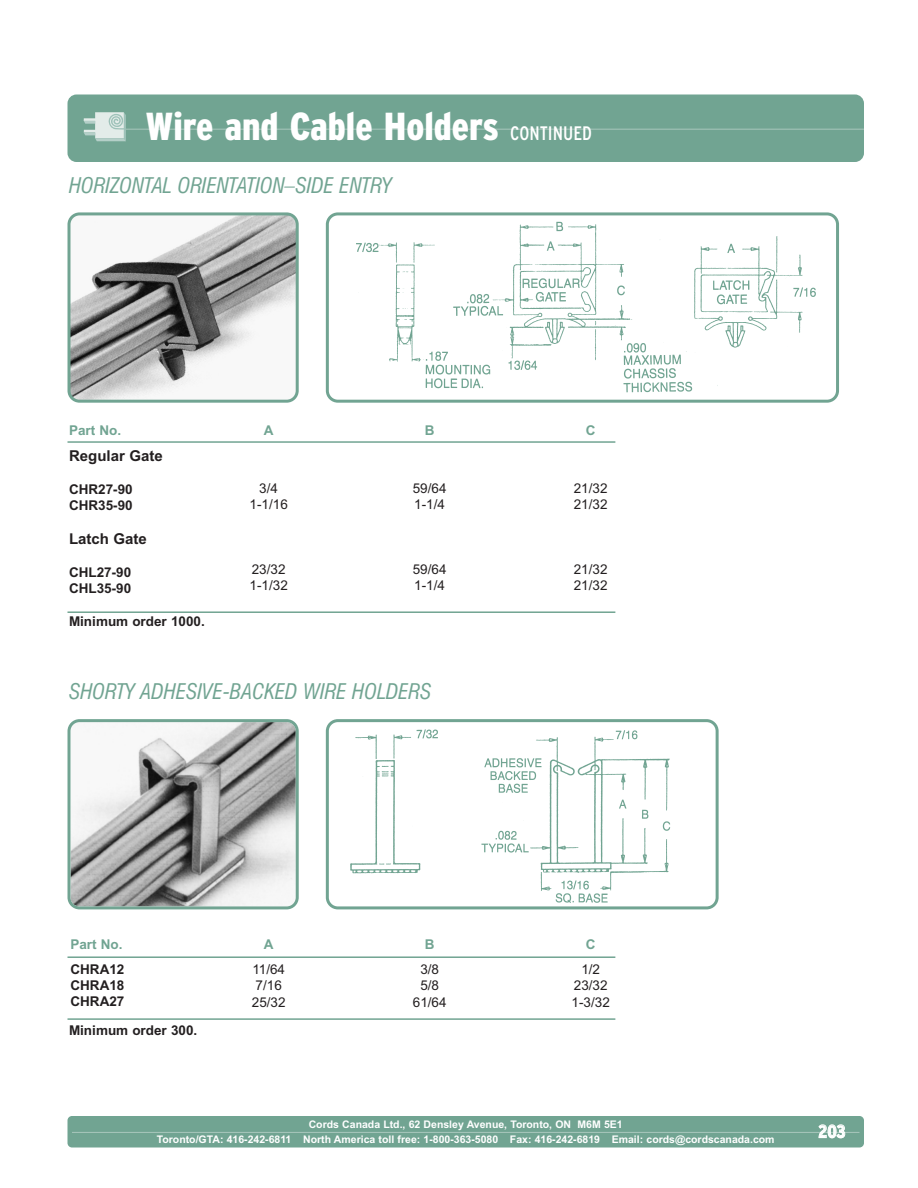
<style>
.page{position:relative;width:918px;height:1188px;background:#fff}
.page>*{position:absolute;margin:0;border:0;box-sizing:border-box;transform-origin:0 0}
.t1{font:900 condensed 39px "Interstate";color:#fff}
.t2{font:italic condensed 21px "Swiss 721 BT";color:#71a492}
.t3{font:700 condensed 18px "Interstate";color:#fff}
.t4{font:700 15px "Arial";color:#231f20}
.t5{font:13.5px/16.2px "Arial";color:#231f20}
.t6{font:700 13.5px/16.2px "Arial";color:#231f20}
.t7{font:700 13.5px "Arial";color:#71a492}
.t8{font:700 10.5px/15px "Arial";color:#fff;text-align:center}
.s1{font-weight:400;font-size:19.5px}
</style>
<div class="page">
<svg style="left:68px;top:719px;width:231px;height:190px"></svg>
<svg style="left:68px;top:212px;width:231px;height:191px"></svg>
<hr style="left:68px;top:611px;width:547px;height:2px;background:#71a492">
<hr style="left:68px;top:441px;width:547px;height:2px;background:#71a492">
<svg style="left:326px;top:212px;width:513px;height:191px"></svg>
<svg style="left:326px;top:719px;width:393px;height:190px"></svg>
<hr style="left:68px;top:956px;width:547px;height:2px;background:#71a492">
<hr style="left:68px;top:1018px;width:547px;height:2px;background:#71a492">
<div style="left:68px;top:94px;width:796px;height:68px;background:#71a492;border-radius:9px"></div>
<hr style="left:122px;top:129px;width:742px;height:1px;background:#a3c3b8">
<svg style="left:84px;top:112px;width:42px;height:29px"></svg>
<div style="left:68px;top:1116px;width:796px;height:32px;background:#71a492;border-radius:4px"></div>
<hr style="left:72px;top:1132px;width:788px;height:1px;background:#a3c3b8">
<h1 class="t1" style="left:146px;top:111px;width:448px">Wire and Cable Holders <span class="s1">CONTINUED</span></h1>
<h2 class="t2" style="left:69px;top:176px;width:324px">HORIZONTAL ORIENTATION–SIDE ENTRY</h2>
<p class="t7" style="left:69px;top:425px;width:54px">Part No.</p>
<h3 class="t4" style="left:69px;top:450px;width:95px">Regular Gate</h3>
<p class="t6" style="left:69px;top:483px;width:65px">CHR27-90<br>CHR35-90</p>
<h3 class="t4" style="left:69px;top:533px;width:79px">Latch Gate</h3>
<p class="t6" style="left:69px;top:565px;width:64px">CHL27-90<br>CHL35-90</p>
<p class="t7" style="left:264px;top:425px;width:11px">A</p>
<p class="t5" style="left:250px;top:481px;width:40px;text-align:center">3/4<br>1-1/16</p>
<p class="t5" style="left:250px;top:562px;width:40px">23/32<br>1-1/32</p>
<p class="t7" style="left:425px;top:425px;width:11px">B</p>
<p class="t5" style="left:413px;top:481px;width:35px">59/64<br>1-1/4</p>
<p class="t5" style="left:413px;top:562px;width:35px">59/64<br>1-1/4</p>
<p class="t7" style="left:586px;top:425px;width:11px">C</p>
<p class="t5" style="left:574px;top:481px;width:35px">21/32<br>21/32</p>
<p class="t5" style="left:574px;top:562px;width:35px">21/32<br>21/32</p>
<p class="t6" style="left:69px;top:615px;width:137px">Minimum order 1000.</p>
<h2 class="t2" style="left:69px;top:683px;width:364px">SHORTY ADHESIVE-BACKED WIRE HOLDERS</h2>
<p class="t7" style="left:70px;top:939px;width:54px">Part No.</p>
<p class="t6" style="left:70px;top:962px;width:55px;text-align:justify">CHRA12<br>CHRA18<br>CHRA27</p>
<p class="t6" style="left:69px;top:1023px;width:130px">Minimum order 300.</p>
<p class="t7" style="left:264px;top:939px;width:11px">A</p>
<p class="t5" style="left:252px;top:963px;width:35px">11/64<br>7/16<br>25/32</p>
<p class="t7" style="left:425px;top:939px;width:11px">B</p>
<p class="t5" style="left:413px;top:963px;width:35px;text-align:center">3/8<br>5/8<br>61/64</p>
<p class="t7" style="left:586px;top:939px;width:11px">C</p>
<p class="t5" style="left:572px;top:963px;width:40px;text-align:center">1/2<br>23/32<br>1-3/32</p>
<p class="t8" style="left:157px;top:1118px;width:619px">Cords Canada Ltd., 62 Densley Avenue, Toronto, ON M6M 5E1<br>Toronto/GTA: 416-242-6811 North America toll free: 1-800-363-5080 Fax: 416-242-6819 Email: cords@cordscanada.com</p>
<h3 class="t3" style="left:818px;top:1124px;width:29px">203</h3>
</div>
